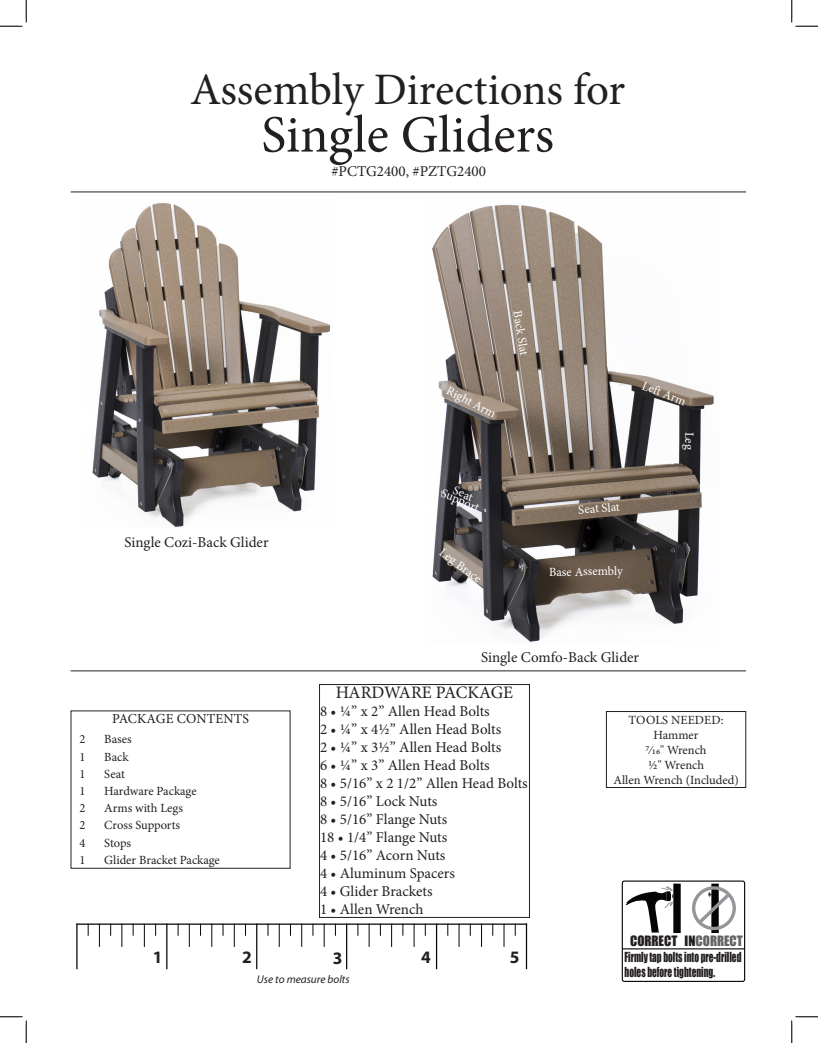
<style>
.page{position:relative;width:818px;height:1043px;background:#fff}
.page>*{position:absolute;margin:0;border:0;box-sizing:border-box;transform-origin:0 0}
.t1{font:52.5px "Minion Pro";color:#231f20}
.t2{font:45px "Minion Pro";letter-spacing:-.005em;color:#231f20}
.t3{font:17.5px "Minion Pro";letter-spacing:-.01em;color:#231f20}
.t4{font:700 17.5px "Myriad";color:#231f20}
.t5{font:15px "Minion Pro";color:#231f20}
.t6{font:13.75px "Minion Pro";letter-spacing:.01em;color:#231f20}
.t7{font:13.12px "Impact";color:#231f20}
.t8{font:12.75px/15.2px "Impact";color:#231f20;scale:.73 1}
.t9{font:12.5px "Minion Pro";color:#231f20}
.t10{font:12.5px "Minion Pro";color:#fff}
.t11{font:italic 11.25px "Myriad";color:#231f20}
.s1{color:#636366}
</style>
<div class="page">
<hr style="left:71px;top:670px;width:675px;height:1px;background:#231f20">
<hr style="left:71px;top:191px;width:675px;height:1px;background:#231f20">
<div style="left:692px;top:886px;width:43px;height:44px;border:3px solid #949699;border-radius:50%"></div>
<svg style="left:694px;top:883px;width:39px;height:50px"></svg>
<div style="left:621px;top:880px;width:124px;height:101px;border:1px solid #050504;border-radius:2px"></div>
<svg style="left:625px;top:883px;width:55px;height:50px"></svg>
<hr style="left:622px;top:948px;width:122px;height:1px;background:#050504">
<hr style="left:76px;top:924px;width:1px;height:44px;background:#050504">
<hr style="left:166px;top:924px;width:1px;height:44px;background:#050504">
<hr style="left:256px;top:924px;width:1px;height:44px;background:#050504">
<hr style="left:346px;top:924px;width:1px;height:44px;background:#050504">
<hr style="left:436px;top:924px;width:1px;height:44px;background:#050504">
<hr style="left:526px;top:924px;width:1px;height:44px;background:#050504">
<svg style="left:99px;top:924px;width:1px;height:22px"></svg>
<svg style="left:121px;top:924px;width:1px;height:22px"></svg>
<svg style="left:144px;top:924px;width:1px;height:22px"></svg>
<svg style="left:189px;top:924px;width:1px;height:22px"></svg>
<svg style="left:211px;top:924px;width:1px;height:22px"></svg>
<svg style="left:234px;top:924px;width:1px;height:22px"></svg>
<svg style="left:279px;top:924px;width:1px;height:22px"></svg>
<svg style="left:301px;top:924px;width:1px;height:22px"></svg>
<svg style="left:324px;top:924px;width:1px;height:22px"></svg>
<svg style="left:369px;top:924px;width:1px;height:22px"></svg>
<svg style="left:391px;top:924px;width:1px;height:22px"></svg>
<svg style="left:414px;top:924px;width:1px;height:22px"></svg>
<svg style="left:458px;top:924px;width:1px;height:22px"></svg>
<svg style="left:481px;top:924px;width:1px;height:22px"></svg>
<svg style="left:503px;top:924px;width:1px;height:22px"></svg>
<hr style="left:77px;top:923px;width:449px;height:1px;background:#050504">
<div style="left:606px;top:711px;width:140px;height:76px;border:1px solid #231f20"></div>
<div style="left:319px;top:684px;width:211px;height:233px;border:1px solid #231f20"></div>
<img style="left:432px;top:204px;width:282px;height:438px">
<img style="left:92px;top:203px;width:238px;height:324px">
<svg style="left:0;top:0;width:27px;height:27px"></svg>
<svg style="left:0;top:1016px;width:27px;height:26px"></svg>
<svg style="left:791px;top:0;width:27px;height:27px"></svg>
<svg style="left:791px;top:1016px;width:27px;height:26px"></svg>
<svg style="left:682px;top:432px;width:11px;height:17px"></svg>
<p class="t2" style="left:190px;top:59px;width:436px">Assembly Directions for</p>
<p class="t1" style="left:261px;top:100px;width:294px">Single Gliders</p>
<p class="t5" style="left:331px;top:162px;width:156px">#PCTG2400, #PZTG2400</p>
<p class="t10" style="left:525px;top:309px;width:47px;rotate:81deg">Back Slat</p>
<p class="t10" style="left:451px;top:382px;width:55px;rotate:28deg">Right Arm</p>
<p class="t10" style="left:645px;top:377px;width:47px;rotate:21deg">Left Arm</p>
<p class="t5" style="left:124px;top:531px;width:146px">Single Cozi-Back Glider</p>
<p class="t6" style="left:112px;top:709px;width:138px">PACKAGE CONTENTS</p>
<p class="t9" style="left:79px;top:731px;width:7px">2</p>
<p class="t9" style="left:104px;top:731px;width:29px">Bases</p>
<p class="t9" style="left:79px;top:748px;width:7px">1</p>
<p class="t9" style="left:104px;top:748px;width:26px">Back</p>
<p class="t9" style="left:79px;top:765px;width:7px">1</p>
<p class="t9" style="left:104px;top:765px;width:22px">Seat</p>
<p class="t9" style="left:79px;top:782px;width:7px">1</p>
<p class="t9" style="left:104px;top:782px;width:94px">Hardware Package</p>
<p class="t9" style="left:79px;top:799px;width:7px">2</p>
<p class="t9" style="left:104px;top:799px;width:80px">Arms with Legs</p>
<p class="t9" style="left:79px;top:817px;width:7px">2</p>
<p class="t9" style="left:104px;top:817px;width:77px">Cross Supports</p>
<p class="t9" style="left:79px;top:834px;width:7px">4</p>
<p class="t9" style="left:104px;top:834px;width:28px">Stops</p>
<p class="t9" style="left:79px;top:851px;width:7px">1</p>
<p class="t9" style="left:104px;top:851px;width:117px">Glider Bracket Package</p>
<p class="t10" style="left:457px;top:481px;width:22px;rotate:23deg">Seat</p>
<p class="t10" style="left:445px;top:485px;width:42px;rotate:23deg">Support</p>
<p class="t10" style="left:446px;top:544px;width:50px;rotate:36deg">Leg Brace</p>
<p class="t10" style="left:577px;top:501px;width:43px;rotate:-4deg">Seat Slat</p>
<p class="t10" style="left:548px;top:563px;width:75px;rotate:-1deg">Base Assembly</p>
<p class="t5" style="left:481px;top:647px;width:160px">Single Comfo-Back Glider</p>
<p class="t3" style="left:336px;top:681px;width:179px">HARDWARE PACKAGE</p>
<p class="t5" style="left:320px;top:701px;width:171px">8 • 1/4” x 2” Allen Head Bolts</p>
<p class="t5" style="left:320px;top:719px;width:183px">2 • 1/4” x 41/2” Allen Head Bolts</p>
<p class="t5" style="left:320px;top:737px;width:183px">2 • 1/4” x 31/2” Allen Head Bolts</p>
<p class="t5" style="left:320px;top:755px;width:171px">6 • 1/4” x 3” Allen Head Bolts</p>
<p class="t5" style="left:320px;top:773px;width:209px">8 • 5/16” x 2 1/2” Allen Head Bolts</p>
<p class="t5" style="left:320px;top:791px;width:119px">8 • 5/16” Lock Nuts</p>
<p class="t5" style="left:320px;top:809px;width:129px">8 • 5/16” Flange Nuts</p>
<p class="t5" style="left:320px;top:827px;width:129px">18 • 1/4” Flange Nuts</p>
<p class="t5" style="left:320px;top:845px;width:127px">4 • 5/16” Acorn Nuts</p>
<p class="t5" style="left:320px;top:863px;width:136px">4 • Aluminum Spacers</p>
<p class="t5" style="left:320px;top:881px;width:114px">4 • Glider Brackets</p>
<p class="t5" style="left:320px;top:899px;width:105px">1 • Allen Wrench</p>
<p class="t9" style="left:628px;top:711px;width:96px">TOOLS NEEDED:</p>
<p class="t9" style="left:653px;top:726px;width:47px">Hammer</p>
<p class="t9" style="left:645px;top:741px;width:63px">7/16" Wrench</p>
<p class="t9" style="left:648px;top:756px;width:57px">1/2" Wrench</p>
<p class="t9" style="left:613px;top:771px;width:127px">Allen Wrench (Included)</p>
<p class="t7" style="left:630px;top:931px;width:114px">CORRECT IN<span class="s1">CORRECT</span></p>
<p class="t4" style="left:153px;top:948px;width:11px">1</p>
<p class="t4" style="left:242px;top:948px;width:11px">2</p>
<p class="t4" style="left:333px;top:949px;width:11px">3</p>
<p class="t4" style="left:421px;top:948px;width:11px">4</p>
<p class="t4" style="left:510px;top:948px;width:11px">5</p>
<p class="t11" style="left:257px;top:973px;width:94px">Use to measure bolts</p>
<p class="t8" style="left:624px;top:948px;width:162px">Firmly tap bolts into pre-drilled holes before tightening.</p>
</div>
